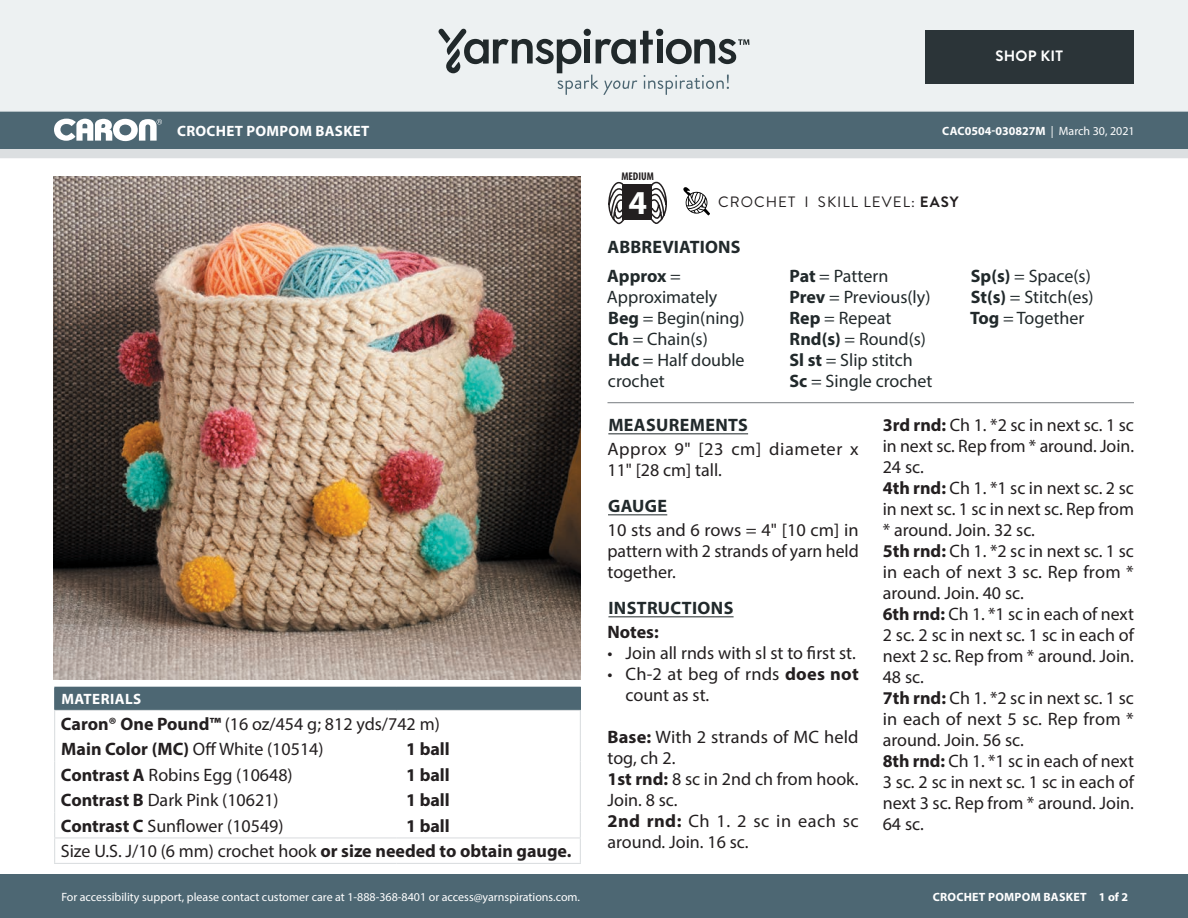
<style>
.page{position:relative;width:1188px;height:918px;background:#fff}
.page>*{position:absolute;margin:0;border:0;box-sizing:border-box;transform-origin:0 0}
.t1{font:700 33.6px "Myriad Pro";color:#fff}
.Body_-__With_auto_st{font:18px/21px "Myriad Pro";color:#231f20;text-align:justify}
.Abbreviations_-_With{font:18px/21px "Myriad Pro";color:#21292b}
.Material_-__Colors_i{font:18px "Myriad Pro";color:#231f20}
.Materials_-_Needle{font:18px "Myriad Pro";color:#231f20}
.Body_-_HEADERS_-_Und{font:700 18px "Myriad Pro";letter-spacing:.02em;color:#21292b}
.Materials_-_Brand{font:18px "Myriad Pro";color:#231f20}
.Body_-__With_auto_st-2{font:18px/21px "Myriad Pro";letter-spacing:.03em;color:#231f20}
.Material_-__Colors_i-2{font:700 18px "Myriad Pro";color:#231f20}
.Body_-__With_auto_st-3{font:700 18px "Myriad Pro";color:#231f20}
.Materials_-__Header{font:700 15px "Myriad Pro";letter-spacing:.02em;color:#fff}
.Type_of_pattern___Sk{font:15px "Brandon Grotesque";letter-spacing:.07em;color:#231f20}
.t2{font:700 15px "Brandon Grotesque";letter-spacing:.02em;color:#fff}
.t3{font:12px "Myriad Pro";color:#fff}
.t4{font:700 12px "Myriad Pro";color:#fff}
.t5{font:700 12px "Myriad Pro";letter-spacing:.02em;color:#fff}
.t6{font:700 condensed 11.25px "Myriad Pro";color:#231f20}
.s1{font-weight:400}
.s2{font-weight:700}
</style>
<div class="page">
<div style="left:0;top:875px;width:1188px;height:43px;background:#4d6773"></div>
<div style="left:0;top:149px;width:1188px;height:9px;background:#dcdfe1"></div>
<div style="left:0;top:111px;width:1188px;height:38px;background:#4d6773"></div>
<div style="left:0;top:0;width:1188px;height:112px;background:#edf1f2"></div>
<svg style="left:438px;top:29px;width:311px;height:66px;background:#c0c5c7"></svg>
<div style="left:925px;top:30px;width:209px;height:54px;background:#2b3438"></div>
<svg style="left:54px;top:119px;width:108px;height:22px"></svg>
<svg style="left:683px;top:187px;width:27px;height:28px"></svg>
<svg style="left:608px;top:181px;width:18px;height:43px"></svg>
<svg style="left:649px;top:181px;width:18px;height:43px"></svg>
<div style="left:622px;top:185px;width:30px;height:35px;background:#231f20"></div>
<img style="left:54px;top:177px;width:527px;height:502px">
<div style="left:55px;top:687px;width:525px;height:23px;background:#4d6773"></div>
<hr style="left:54px;top:687px;width:342px;height:1px;background:#4d6773">
<hr style="left:396px;top:687px;width:185px;height:1px;background:#4d6773">
<hr style="left:54px;top:710px;width:342px;height:1px;background:#dcdfe1">
<hr style="left:396px;top:710px;width:185px;height:1px;background:#dcdfe1">
<svg style="left:54px;top:688px;width:1px;height:175px"></svg>
<hr style="left:54px;top:837px;width:342px;height:1px;background:#dcdfe1">
<hr style="left:396px;top:837px;width:185px;height:1px;background:#dcdfe1">
<svg style="left:580px;top:688px;width:1px;height:175px"></svg>
<hr style="left:54px;top:863px;width:342px;height:1px;background:#dcdfe1">
<hr style="left:396px;top:863px;width:185px;height:1px;background:#dcdfe1">
<hr style="left:608px;top:433px;width:140px;height:1px;background:#21292b">
<hr style="left:608px;top:514px;width:59px;height:1px;background:#21292b">
<hr style="left:608px;top:616px;width:126px;height:1px;background:#21292b">
<hr style="left:608px;top:402px;width:526px;height:1px;background:#777c7f">
<p class="t2" style="left:995px;top:46px;width:69px">SHOP KIT</p>
<p class="Materials_-__Header" style="left:177px;top:121px;width:194px">CROCHET POMPOM BASKET</p>
<p class="t4" style="left:942px;top:123px;width:194px">CAC0504-030827M <span class="s1">| March 30, 2021</span></p>
<p class="t6" style="left:621px;top:169px;width:34px">MEDIUM</p>
<h1 class="t1" style="left:629px;top:180px;width:20px">4</h1>
<p class="Type_of_pattern___Sk" style="left:718px;top:192px;width:242px">CROCHET I SKILL LEVEL: <span class="s2">EASY</span></p>
<p class="Materials_-__Header" style="left:61px;top:690px;width:81px">MATERIALS</p>
<p class="Materials_-_Brand" style="left:61px;top:713px;width:380px"><span class="s2">Caron® One Pound™</span> (16 oz/454 g; 812 yds/742 m)</p>
<p class="Material_-__Colors_i" style="left:61px;top:738px;width:264px"><span class="s2">Main Color (MC)</span> Off White (10514)</p>
<p class="Material_-__Colors_i-2" style="left:406px;top:738px;width:45px">1 ball</p>
<p class="Material_-__Colors_i" style="left:61px;top:764px;width:233px"><span class="s2">Contrast A</span> Robins Egg (10648)</p>
<p class="Material_-__Colors_i-2" style="left:406px;top:763px;width:45px">1 ball</p>
<p class="Material_-__Colors_i" style="left:61px;top:789px;width:219px"><span class="s2">Contrast B</span> Dark Pink (10621)</p>
<p class="Material_-__Colors_i-2" style="left:406px;top:789px;width:45px">1 ball</p>
<p class="Material_-__Colors_i" style="left:61px;top:815px;width:224px"><span class="s2">Contrast C</span> Sunflower (10549)</p>
<p class="Material_-__Colors_i-2" style="left:406px;top:814px;width:45px">1 ball</p>
<p class="Materials_-_Needle" style="left:61px;top:840px;width:512px">Size U.S. J/10 (6 mm) crochet hook <span class="s2">or size needed to obtain gauge.</span></p>
<p class="t3" style="left:61px;top:889px;width:520px">For accessibility support, please contact customer care at 1-888-368-8401 or access@yarnspirations.com.</p>
<p class="Body_-_HEADERS_-_Und" style="left:608px;top:235px;width:135px">ABBREVIATIONS</p>
<p class="Abbreviations_-_With" style="left:607px;top:265px;width:112px"><span class="s2">Approx</span> =<br>Approximately</p>
<p class="Abbreviations_-_With" style="left:608px;top:307px;width:138px"><span class="s2">Beg</span> = Begin(ning)</p>
<p class="Abbreviations_-_With" style="left:608px;top:328px;width:102px"><span class="s2">Ch</span> = Chain(s)</p>
<p class="Abbreviations_-_With" style="left:608px;top:349px;width:138px"><span class="s2">Hdc</span> = Half double crochet</p>
<p class="Abbreviations_-_With" style="left:790px;top:265px;width:100px"><span class="s2">Pat</span> = Pattern</p>
<p class="Abbreviations_-_With" style="left:790px;top:286px;width:142px"><span class="s2">Prev</span> = Previous(ly)</p>
<p class="Abbreviations_-_With" style="left:790px;top:307px;width:103px"><span class="s2">Rep</span> = Repeat</p>
<p class="Abbreviations_-_With" style="left:790px;top:328px;width:138px"><span class="s2">Rnd(s)</span> = Round(s)</p>
<p class="Abbreviations_-_With" style="left:789px;top:349px;width:125px"><span class="s2">Sl st</span> = Slip stitch</p>
<p class="Abbreviations_-_With" style="left:789px;top:370px;width:145px"><span class="s2">Sc</span> = Single crochet</p>
<p class="Abbreviations_-_With" style="left:971px;top:265px;width:121px"><span class="s2">Sp(s)</span> = Space(s)</p>
<p class="Abbreviations_-_With" style="left:971px;top:286px;width:124px"><span class="s2">St(s)</span> = Stitch(es)</p>
<p class="Abbreviations_-_With" style="left:970px;top:307px;width:116px"><span class="s2">Tog</span> = Together</p>
<p class="Body_-_HEADERS_-_Und" style="left:608px;top:413px;width:141px">MEASUREMENTS</p>
<p class="Body_-__With_auto_st-2" style="left:608px;top:438px;width:253px">Approx 9" [23 cm] diameter x<br>11" [28 cm] tall.</p>
<p class="Body_-_HEADERS_-_Und" style="left:608px;top:494px;width:61px">GAUGE</p>
<p class="Body_-__With_auto_st" style="left:608px;top:519px;width:253px">10 sts and 6 rows = 4" [10 cm] in pattern with 2 strands of yarn held together.</p>
<p class="Body_-_HEADERS_-_Und" style="left:608px;top:596px;width:126px">INSTRUCTIONS</p>
<p class="Body_-__With_auto_st-3" style="left:608px;top:620px;width:53px">Notes:</p>
<p class="Body_-__With_auto_st" style="left:608px;top:642px;width:250px">• Join all rnds with sl st to first st.</p>
<p class="Body_-__With_auto_st" style="left:626px;top:663px;width:235px;text-indent:-18px">• Ch-2 at beg of rnds <span class="s2">does not </span>count as st.</p>
<p class="Body_-__With_auto_st" style="left:608px;top:726px;width:253px"><span class="s2">Base:</span> With 2 strands of MC held tog, ch 2.</p>
<p class="Body_-__With_auto_st" style="left:608px;top:768px;width:253px"><span class="s2">1st rnd:</span> 8 sc in 2nd ch from hook.<br>Join. 8 sc.</p>
<p class="Body_-__With_auto_st" style="left:608px;top:810px;width:253px"><span class="s2">2nd rnd:</span> Ch 1. 2 sc in each sc around. Join. 16 sc.</p>
<p class="Body_-__With_auto_st" style="left:883px;top:414px;width:253px"><span class="s2">3rd rnd:</span> Ch 1. *2 sc in next sc. 1 sc in next sc. Rep from * around. Join.<br>24 sc.</p>
<p class="Body_-__With_auto_st" style="left:883px;top:477px;width:253px"><span class="s2">4th rnd:</span> Ch 1. *1 sc in next sc. 2 sc in next sc. 1 sc in next sc. Rep from * around. Join. 32 sc.</p>
<p class="Body_-__With_auto_st" style="left:883px;top:540px;width:253px"><span class="s2">5th rnd:</span> Ch 1. *2 sc in next sc. 1 sc in each of next 3 sc. Rep from * around. Join. 40 sc.</p>
<p class="Body_-__With_auto_st" style="left:883px;top:603px;width:253px"><span class="s2">6th rnd:</span> Ch 1. *1 sc in each of next 2 sc. 2 sc in next sc. 1 sc in each of next 2 sc. Rep from * around. Join.<br>48 sc.</p>
<p class="Body_-__With_auto_st" style="left:883px;top:687px;width:253px"><span class="s2">7th rnd:</span> Ch 1. *2 sc in next sc. 1 sc in each of next 5 sc. Rep from * around. Join. 56 sc.</p>
<p class="Body_-__With_auto_st" style="left:883px;top:750px;width:253px"><span class="s2">8th rnd:</span> Ch 1. *1 sc in each of next 3 sc. 2 sc in next sc. 1 sc in each of next 3 sc. Rep from * around. Join.<br>64 sc.</p>
<p class="t5" style="left:933px;top:889px;width:197px">CROCHET POMPOM BASKET 1 of 2</p>
</div>
